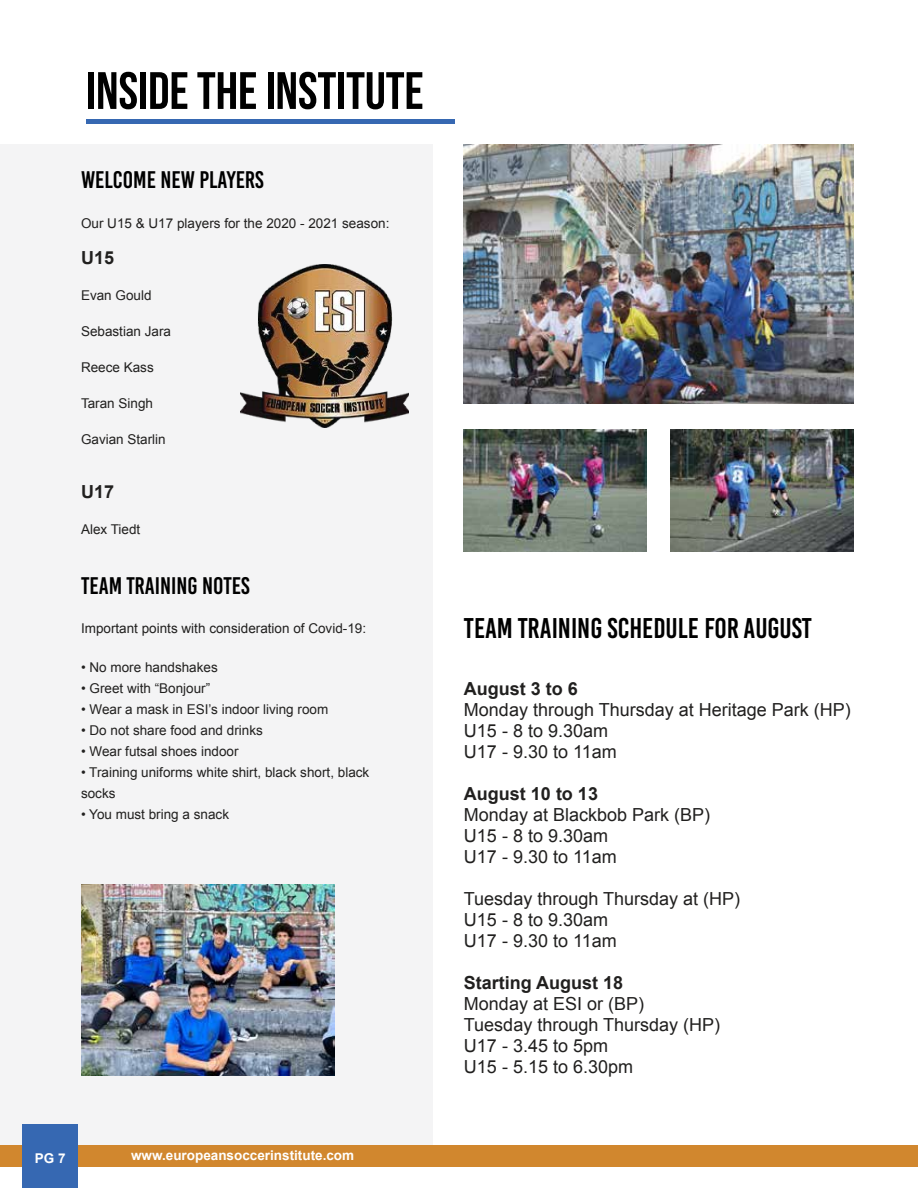
<style>
.page{position:relative;width:918px;height:1188px;background:#fff}
.page>*{position:absolute;margin:0;border:0;box-sizing:border-box;transform-origin:0 0}
.t1{font:52.5px "Bebas Neue";color:#000}
.t2{font:28.5px "Bebas Kai";color:#000}
.t3{font:24px "Bebas Kai";color:#000}
.t4{font:18px/21px "Arial";color:#21201f}
.t5{font:700 18px "Arial";color:#21201f}
.t6{font:13.5px/21px "Arial";color:#21201f}
.t7{font:700 13.5px "Arial";color:#fff}
</style>
<div class="page">
<img style="left:464px;top:429px;width:183px;height:122px">
<img style="left:464px;top:144px;width:389px;height:260px">
<div style="left:0;top:144px;width:432px;height:1044px;background:#f4f4f5"></div>
<hr style="left:86px;top:120px;width:368px;height:4px;background:#3668b2">
<img style="left:241px;top:264px;width:168px;height:163px">
<img style="left:81px;top:885px;width:254px;height:190px">
<img style="left:671px;top:429px;width:182px;height:122px">
<div style="left:0;top:1145px;width:918px;height:23px;background:#d1872e"></div>
<div style="left:0;top:1168px;width:918px;height:20px;background:#fff"></div>
<div style="left:23px;top:1124px;width:55px;height:64px;background:#3668b2"></div>
<h1 class="t1" style="left:86px;top:62px;width:339px">INSIDE THE INSTITUTE</h1>
<h3 class="t3" style="left:81px;top:167px;width:184px">WELCOME NEW PLAYERS</h3>
<p class="t6" style="left:81px;top:213px;width:310px">Our U15 &amp; U17 players for the 2020 - 2021 season:</p>
<h3 class="t5" style="left:81px;top:246px;width:35px">U15</h3>
<p class="t6" style="left:81px;top:285px;width:72px">Evan Gould</p>
<p class="t6" style="left:81px;top:321px;width:92px">Sebastian Jara</p>
<p class="t6" style="left:81px;top:357px;width:74px">Reece Kass</p>
<p class="t6" style="left:81px;top:393px;width:74px">Taran Singh</p>
<p class="t6" style="left:81px;top:429px;width:86px">Gavian Starlin</p>
<h3 class="t5" style="left:81px;top:480px;width:35px">U17</h3>
<p class="t6" style="left:81px;top:519px;width:61px">Alex Tiedt</p>
<h3 class="t3" style="left:81px;top:573px;width:170px">TEAM TRAINING NOTES</h3>
<p class="t6" style="left:81px;top:618px;width:287px">Important points with consideration of Covid-19:</p>
<p class="t6" style="left:81px;top:657px;width:138px">• No more handshakes</p>
<p class="t6" style="left:81px;top:678px;width:131px">• Greet with “Bonjour”</p>
<p class="t6" style="left:81px;top:699px;width:249px">• Wear a mask in ESI’s indoor living room</p>
<p class="t6" style="left:81px;top:720px;width:183px">• Do not share food and drinks</p>
<p class="t6" style="left:81px;top:741px;width:159px">• Wear futsal shoes indoor</p>
<p class="t6" style="left:81px;top:762px;width:290px">• Training uniforms white shirt, black short, black socks</p>
<p class="t6" style="left:81px;top:804px;width:150px">• You must bring a snack</p>
<p class="t7" style="left:35px;top:1150px;width:32px">PG 7</p>
<p class="t7" style="left:131px;top:1146px;width:225px">www.europeansoccerinstitute.com</p>
<h2 class="t2" style="left:464px;top:613px;width:350px">TEAM TRAINING SCHEDULE FOR AUGUST</h2>
<h3 class="t5" style="left:464px;top:677px;width:116px">August 3 to 6</h3>
<h3 class="t4" style="left:464px;top:699px;width:388px">Monday through Thursday at Heritage Park (HP)<br>U15 - 8 to 9.30am<br>U17 - 9.30 to 11am</h3>
<h3 class="t5" style="left:464px;top:782px;width:136px">August 10 to 13</h3>
<h3 class="t4" style="left:464px;top:804px;width:248px">Monday at Blackbob Park (BP)<br>U15 - 8 to 9.30am<br>U17 - 9.30 to 11am</h3>
<h3 class="t4" style="left:464px;top:888px;width:278px">Tuesday through Thursday at (HP)<br>U15 - 8 to 9.30am<br>U17 - 9.30 to 11am</h3>
<h3 class="t5" style="left:464px;top:971px;width:161px">Starting August 18</h3>
<h3 class="t4" style="left:464px;top:993px;width:258px">Monday at ESI or (BP)<br>Tuesday through Thursday (HP)<br>U17 - 3.45 to 5pm<br>U15 - 5.15 to 6.30pm</h3>
</div>
